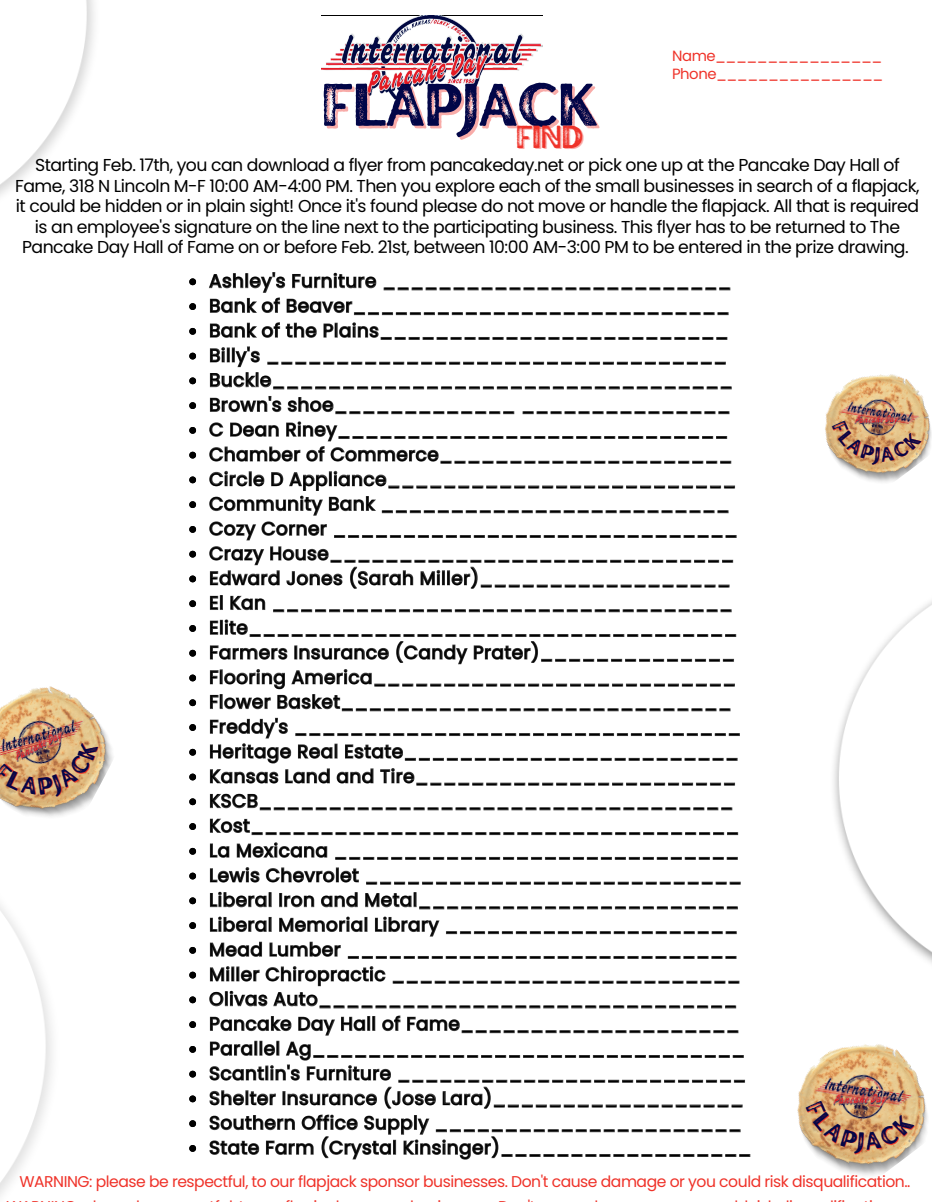
<style>
.page{position:relative;width:932px;height:1202px;background:#fff}
.page>*{position:absolute;margin:0;border:0;box-sizing:border-box;transform-origin:0 0}
.t1{font:60px "Hertical Sans Texture";letter-spacing:-.04em;color:#020648}
.t2{font:18.3px "Poppins";letter-spacing:.03em;color:#000}
.t3{font:17.25px/20.5px "Poppins";letter-spacing:-.03em;color:#000;text-align:center}
.t4{font:15.6px "Poppins";letter-spacing:-.03em;color:#ef3229}
.t5{font:14.85px "Poppins";letter-spacing:-.03em;color:#ef3229}
</style>
<div class="page">
<svg style="left:209px;top:272px;width:522px;height:68px"></svg>
<svg style="left:209px;top:346px;width:523px;height:118px"></svg>
<svg style="left:209px;top:470px;width:531px;height:316px"></svg>
<svg style="left:209px;top:793px;width:524px;height:18px"></svg>
<svg style="left:209px;top:818px;width:529px;height:17px"></svg>
<svg style="left:209px;top:842px;width:529px;height:18px"></svg>
<svg style="left:209px;top:867px;width:542px;height:293px"></svg>
<svg style="left:189px;top:278px;width:7px;height:7px"></svg>
<svg style="left:189px;top:303px;width:7px;height:7px"></svg>
<svg style="left:189px;top:328px;width:7px;height:7px"></svg>
<svg style="left:189px;top:353px;width:7px;height:6px"></svg>
<svg style="left:189px;top:377px;width:7px;height:7px"></svg>
<svg style="left:189px;top:402px;width:7px;height:7px"></svg>
<svg style="left:189px;top:427px;width:7px;height:7px"></svg>
<svg style="left:189px;top:452px;width:7px;height:6px"></svg>
<svg style="left:189px;top:476px;width:7px;height:7px"></svg>
<svg style="left:189px;top:501px;width:7px;height:7px"></svg>
<svg style="left:189px;top:526px;width:7px;height:7px"></svg>
<svg style="left:189px;top:551px;width:7px;height:6px"></svg>
<svg style="left:189px;top:575px;width:7px;height:7px"></svg>
<svg style="left:189px;top:600px;width:7px;height:7px"></svg>
<svg style="left:189px;top:625px;width:7px;height:7px"></svg>
<svg style="left:189px;top:650px;width:7px;height:6px"></svg>
<svg style="left:189px;top:674px;width:7px;height:7px"></svg>
<svg style="left:189px;top:699px;width:7px;height:7px"></svg>
<svg style="left:189px;top:724px;width:7px;height:7px"></svg>
<svg style="left:189px;top:749px;width:7px;height:6px"></svg>
<svg style="left:189px;top:773px;width:7px;height:7px"></svg>
<svg style="left:189px;top:798px;width:7px;height:7px"></svg>
<svg style="left:189px;top:823px;width:7px;height:7px"></svg>
<svg style="left:189px;top:848px;width:7px;height:6px"></svg>
<svg style="left:189px;top:872px;width:7px;height:7px"></svg>
<svg style="left:189px;top:897px;width:7px;height:7px"></svg>
<svg style="left:189px;top:922px;width:7px;height:7px"></svg>
<svg style="left:189px;top:947px;width:7px;height:6px"></svg>
<svg style="left:189px;top:971px;width:7px;height:7px"></svg>
<svg style="left:189px;top:996px;width:7px;height:7px"></svg>
<svg style="left:189px;top:1021px;width:7px;height:7px"></svg>
<svg style="left:189px;top:1046px;width:7px;height:6px"></svg>
<svg style="left:189px;top:1070px;width:7px;height:7px"></svg>
<svg style="left:189px;top:1095px;width:7px;height:7px"></svg>
<svg style="left:189px;top:1120px;width:7px;height:7px"></svg>
<svg style="left:189px;top:1145px;width:7px;height:6px"></svg>
<img style="left:797px;top:1072px;width:131px;height:103px">
<img style="left:808px;top:1044px;width:113px;height:93px">
<img style="left:322px;top:16px;width:220px;height:84px">
<div style="left:381px;top:86px;width:139px;height:68px;background:#fff;border-radius:50%"></div>
<img style="left:0;top:0;width:94px;height:196px">
<img style="left:833px;top:601px;width:99px;height:362px">
<img style="left:0;top:905px;width:52px;height:291px">
<img style="left:0;top:721px;width:113px;height:96px">
<img style="left:0;top:686px;width:97px;height:54px">
<img style="left:825px;top:397px;width:107px;height:85px">
<img style="left:834px;top:374px;width:92px;height:77px">
<img style="left:805px;top:1100px;width:109px;height:54px">
<img style="left:0;top:740px;width:98px;height:56px">
<svg style="left:831px;top:421px;width:90px;height:44px;background:#d3a978"></svg>
<p class="t1" style="left:320px;top:63px;width:281px">FLAPJAC<sub>FIN</sub>K<sub>D</sub></p>
<p class="t5" style="left:672px;top:45px;width:212px">Name________________</p>
<p class="t5" style="left:672px;top:63px;width:213px">Phone________________</p>
<h3 class="t3" style="left:15px;top:155px;width:905px">Starting Feb. 17th, you can download a flyer from pancakeday.net or pick one up at the Pancake Day Hall of Fame, 318 N Lincoln M-F 10:00 AM-4:00 PM. Then you explore each of the small businesses in search of a flapjack, it could be hidden or in plain sight! Once it's found please do not move or handle the flapjack. All that is required is an employee's signature on the line next to the participating business. This flyer has to be returned to The Pancake Day Hall of Fame on or before Feb. 21st, between 10:00 AM-3:00 PM to be entered in the prize drawing.</h3>
<p class="t2" style="left:209px;top:268px;width:523px">Ashley's Furniture _________________________</p>
<p class="t2" style="left:209px;top:293px;width:522px">Bank of Beaver___________________________</p>
<h1 class="t2" style="left:209px;top:318px;width:520px">Bank of the Plains_________________________</h1>
<p class="t2" style="left:209px;top:342px;width:519px">Billy's _________________________________</p>
<p class="t2" style="left:209px;top:367px;width:525px">Buckle_________________________________</p>
<h4 class="t2" style="left:209px;top:392px;width:523px">Brown's shoe_____________ _______________</h4>
<p class="t2" style="left:209px;top:417px;width:520px">C Dean Riney____________________________</p>
<p class="t2" style="left:209px;top:441px;width:524px">Chamber of Commerce_____________________</p>
<p class="t2" style="left:209px;top:466px;width:528px">Circle D Appliance_________________________</p>
<p class="t2" style="left:209px;top:491px;width:522px">Community Bank _________________________</p>
<p class="t2" style="left:209px;top:516px;width:530px">Cozy Corner _____________________________</p>
<p class="t2" style="left:209px;top:540px;width:526px">Crazy House_____________________________</p>
<p class="t2" style="left:209px;top:565px;width:523px">Edward Jones (Sarah Miller)__________________</p>
<p class="t2" style="left:209px;top:590px;width:525px">El Kan _________________________________</p>
<p class="t2" style="left:209px;top:615px;width:529px">Elite___________________________________</p>
<p class="t2" style="left:209px;top:639px;width:527px">Farmers Insurance (Candy Prater)______________</p>
<p class="t2" style="left:209px;top:664px;width:528px">Flooring America__________________________</p>
<p class="t2" style="left:209px;top:689px;width:524px">Flower Basket____________________________</p>
<p class="t2" style="left:209px;top:714px;width:533px">Freddy's ________________________________</p>
<p class="t2" style="left:209px;top:738px;width:531px">Heritage Real Estate________________________</p>
<p class="t2" style="left:209px;top:763px;width:528px">Kansas Land and Tire_______________________</p>
<p class="t2" style="left:209px;top:788px;width:525px">KSCB__________________________________</p>
<p class="t2" style="left:209px;top:813px;width:531px">Kost___________________________________</p>
<p class="t2" style="left:209px;top:837px;width:531px">La Mexicana _____________________________</p>
<p class="t2" style="left:209px;top:862px;width:534px">Lewis Chevrolet ___________________________</p>
<p class="t2" style="left:209px;top:887px;width:531px">Liberal Iron and Metal_______________________</p>
<p class="t2" style="left:209px;top:912px;width:530px">Liberal Memorial Library _____________________</p>
<p class="t2" style="left:209px;top:936px;width:530px">Mead Lumber ____________________________</p>
<p class="t2" style="left:209px;top:961px;width:533px">Miller Chiropractic _________________________</p>
<p class="t2" style="left:209px;top:986px;width:529px">Olivas Auto______________________________</p>
<p class="t2" style="left:209px;top:1011px;width:532px">Pancake Day Hall of Fame____________________</p>
<p class="t2" style="left:209px;top:1035px;width:537px">Parallel Ag_______________________________</p>
<p class="t2" style="left:209px;top:1060px;width:538px">Scantlin's Furniture _________________________</p>
<p class="t2" style="left:209px;top:1085px;width:536px">Shelter Insurance (Jose Lara)__________________</p>
<p class="t2" style="left:209px;top:1110px;width:534px">Southern Office Supply ______________________</p>
<p class="t2" style="left:209px;top:1134px;width:543px">State Farm (Crystal Kinsinger)__________________</p>
<p class="t4" style="left:19px;top:1171px;width:892px">WARNING: please be respectful, to our flapjack sponsor businesses. Don't cause damage or you could risk disqualification..</p>
<p class="t4" style="left:528px;top:1196px;width:4px">'</p>
</div>
